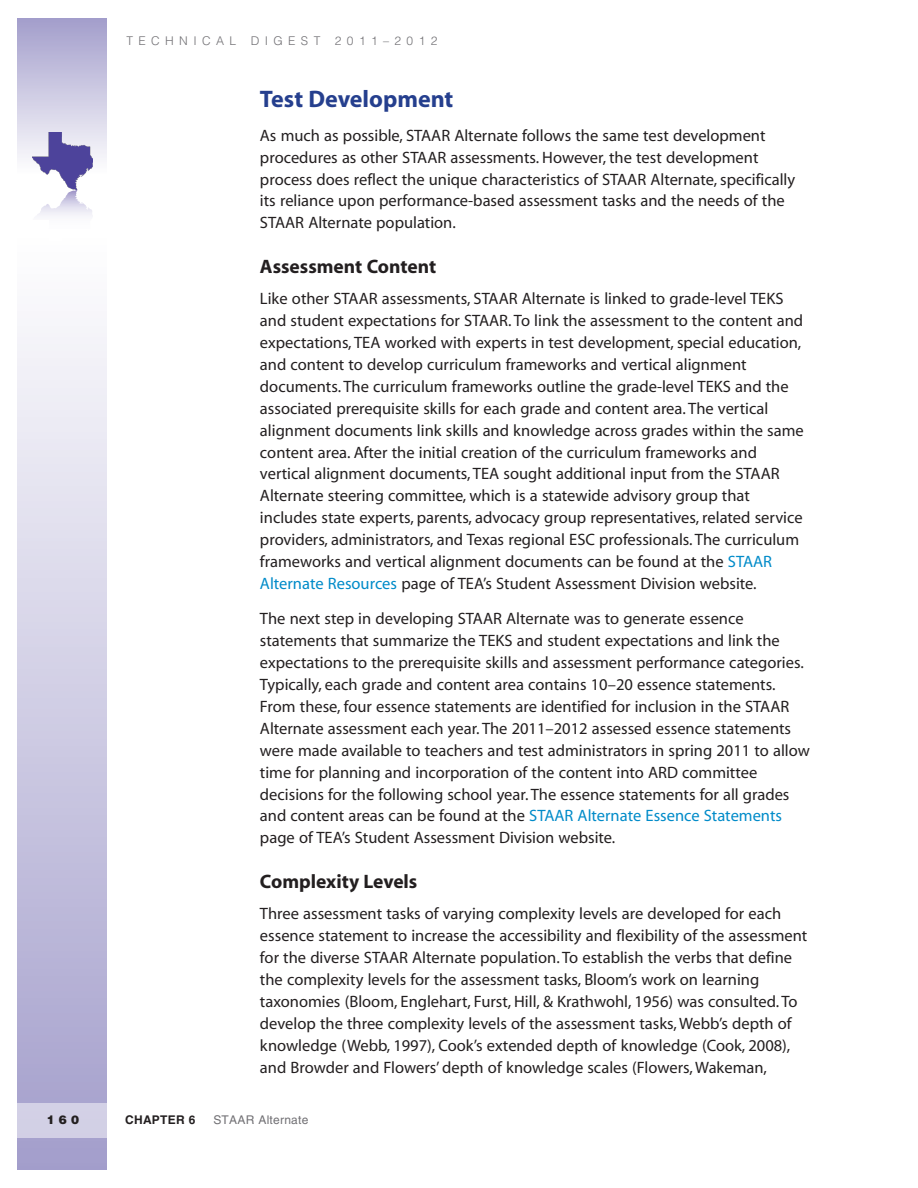
<style>
.page{position:relative;width:918px;height:1188px;background:#fff}
.page>*{position:absolute;margin:0;border:0;box-sizing:border-box;transform-origin:0 0}
.Level_1_Head{font:700 24px "Myriad";color:#253f8e}
.Level_2_Head{font:700 19.5px "Myriad";color:#231f20}
.body_text_1{font:16.5px/21.9px "Myriad";color:#231f20}
.t1{font:300 12px "Helvetica";letter-spacing:.45em;color:#717074}
.t2{font:12px "Helvetica";letter-spacing:.02em;color:#717074}
.t3{font:700 12px "Helvetica";letter-spacing:.02em;color:#231f20}
.t4{font:900 12px "Helvetica";color:#231f20}
.s1{color:#008bc9}
</style>
<div class="page">
<div style="left:17px;top:18px;width:90px;height:156px;background:linear-gradient(to bottom,#a39ecb,#fcfcfd)"></div>
<div style="left:17px;top:237px;width:90px;height:932px;background:linear-gradient(to bottom,#fefefe,#a39ecb)"></div>
<div style="left:17px;top:1104px;width:90px;height:34px;background:#d2d0e5"></div>
<img style="left:33px;top:133px;width:60px;height:56px">
<svg style="left:33px;top:190px;width:60px;height:52px"></svg>
<p class="t4" style="left:47px;top:1112px;width:34px">160</p>
<p class="t1" style="left:126px;top:34px;width:313px">TECHNICAL DIGEST 2011–2012</p>
<p class="Level_1_Head" style="left:260px;top:86px;width:195px">Test Development</p>
<p class="body_text_1" style="left:260px;top:125px;width:537px">As much as possible, STAAR Alternate follows the same test development procedures as other STAAR assessments. However, the test development process does reflect the unique characteristics of STAAR Alternate, specifically its reliance upon performance-based assessment tasks and the needs of the STAAR Alternate population.</p>
<p class="Level_2_Head" style="left:260px;top:257px;width:178px">Assessment Content</p>
<p class="body_text_1" style="left:260px;top:289px;width:545px">Like other STAAR assessments, STAAR Alternate is linked to grade-level TEKS and student expectations for STAAR. To link the assessment to the content and expectations, TEA worked with experts in test development, special education, and content to develop curriculum frameworks and vertical alignment documents. The curriculum frameworks outline the grade-level TEKS and the associated prerequisite skills for each grade and content area. The vertical alignment documents link skills and knowledge across grades within the same content area. After the initial creation of the curriculum frameworks and vertical alignment documents, TEA sought additional input from the STAAR Alternate steering committee, which is a statewide advisory group that includes state experts, parents, advocacy group representatives, related service providers, administrators, and Texas regional ESC professionals. The curriculum frameworks and vertical alignment documents can be found at the <span class="s1">STAAR Alternate Resources</span> page of TEA’s Student Assessment Division website.</p>
<p class="body_text_1" style="left:260px;top:609px;width:551px">The next step in developing STAAR Alternate was to generate essence statements that summarize the TEKS and student expectations and link the expectations to the prerequisite skills and assessment performance categories.<br>Typically, each grade and content area contains 10–20 essence statements.<br>From these, four essence statements are identified for inclusion in the STAAR Alternate assessment each year. The 2011–2012 assessed essence statements were made available to teachers and test administrators in spring 2011 to allow time for planning and incorporation of the content into ARD committee decisions for the following school year. The essence statements for all grades and content areas can be found at the <span class="s1">STAAR Alternate Essence Statements </span>page of TEA’s Student Assessment Division website.</p>
<p class="Level_2_Head" style="left:260px;top:872px;width:159px">Complexity Levels</p>
<p class="body_text_1" style="left:260px;top:904px;width:549px">Three assessment tasks of varying complexity levels are developed for each essence statement to increase the accessibility and flexibility of the assessment for the diverse STAAR Alternate population. To establish the verbs that define the complexity levels for the assessment tasks, Bloom’s work on learning taxonomies (Bloom, Englehart, Furst, Hill, &amp; Krathwohl, 1956) was consulted. To develop the three complexity levels of the assessment tasks, Webb’s depth of knowledge (Webb, 1997), Cook’s extended depth of knowledge (Cook, 2008), and Browder and Flowers’ depth of knowledge scales (Flowers, Wakeman,</p>
<p class="t3" style="left:125px;top:1113px;width:72px">CHAPTER 6</p>
<p class="t2" style="left:213px;top:1113px;width:97px">STAAR Alternate</p>
</div>
